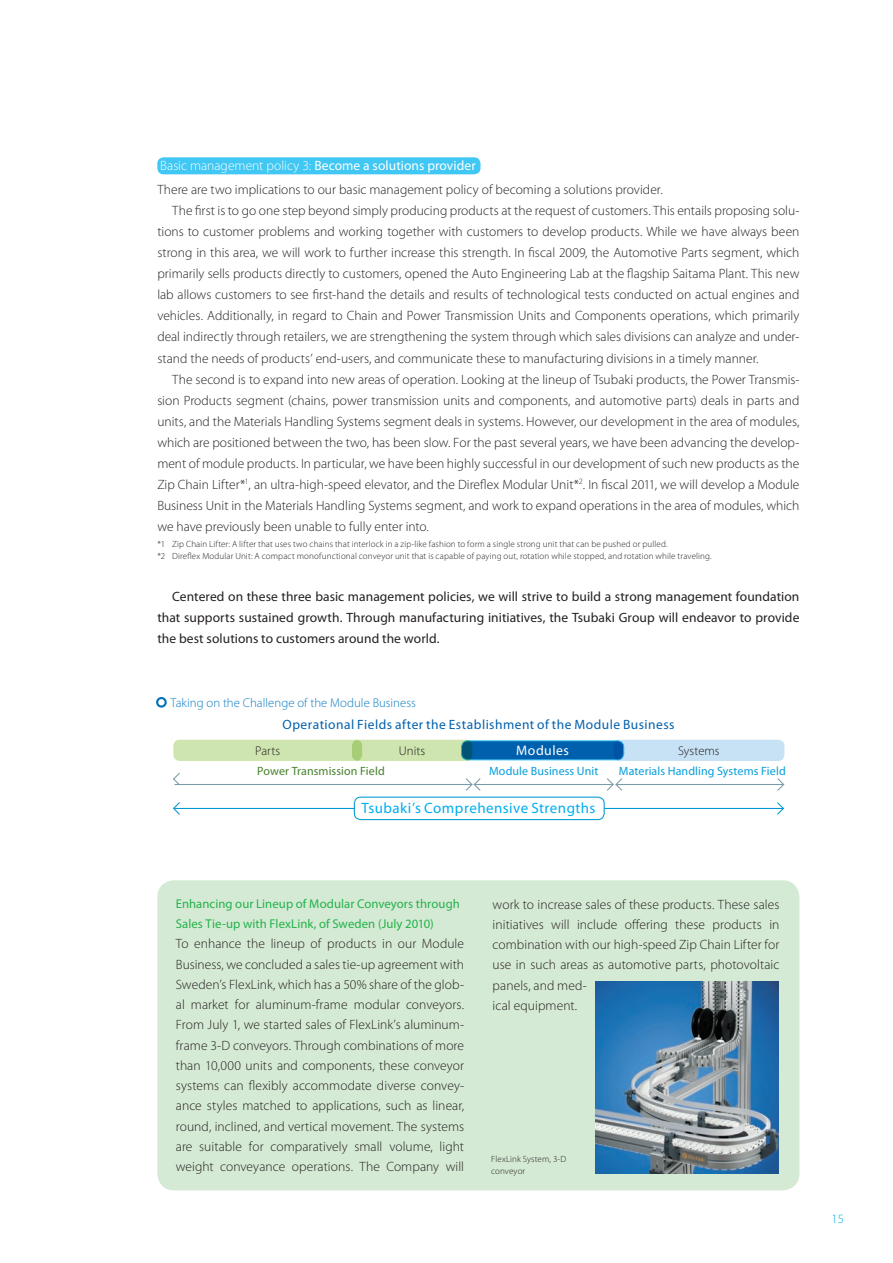
<style>
.page{position:relative;width:893px;height:1263px;background:#fff}
.page>*{position:absolute;margin:0;border:0;box-sizing:border-box;transform-origin:0 0}
.t1{font:15px "Myriad Pro";letter-spacing:.03em;color:#00aeef}
.t2{font:13.8px "Myriad Pro";letter-spacing:.035em;color:#fff}
.本文_社長メッセージ_E{font:300 13.5px/21px "Myriad Pro";color:#231f20;text-align:justify}
.Strategy_Column_Text{font:300 13.5px/20.2px "Myriad Pro";letter-spacing:.005em;color:#231f20;text-align:justify}
.本文_社長メッセージ_E-2{font:13.5px/21px "Myriad Pro";letter-spacing:.005em;color:#231f20;text-align:justify}
.t3{font:13.5px "Myriad Pro";letter-spacing:.035em;color:#0160ae}
.本文1_E{font:13.5px "Myriad Pro";letter-spacing:.01em;color:#fff}
.見出しコラム_E{font:12.75px/20.2px "Myriad Pro";letter-spacing:.005em;color:#23b24b}
.グラフタイトル_E{font:300 12.75px "Myriad Pro";letter-spacing:.005em;color:#0d7ec3}
.t4{font:300 12.75px "Myriad Pro";color:#231f20}
.t5{font:300 12.75px "Myriad Pro";color:#00aeef}
.見出し3_E_8_5_13_5{font:12px "Myriad Pro";letter-spacing:.01em;color:#069edb}
.見出し3_E_8_5_13_5-2{font:12px "Myriad Pro";letter-spacing:.005em;color:#45802a}
.注_E{font:300 9px "Myriad Pro";letter-spacing:.015em;color:#231f20}
.キャプション_E{font:300 9px/11.2px "Myriad Pro";letter-spacing:.015em;color:#231f20}
.s1{font-weight:300}
</style>
<div class="page">
<div style="left:157px;top:157px;width:323px;height:17px;background:#40c7f4;border-radius:6px"></div>
<div style="left:156px;top:697px;width:11px;height:11px;border:2px solid #0072bc;border-radius:50%"></div>
<div style="left:461px;top:741px;width:163px;height:19px;background:#0160ae;border-radius:6px"></div>
<div style="left:461px;top:740px;width:163px;height:20px;border:1px solid #40c7f4;border-radius:6px"></div>
<div style="left:173px;top:740px;width:189px;height:21px;background:#cfe5af;border-radius:6px"></div>
<svg style="left:352px;top:740px;width:120px;height:21px;background:#bcd9a7"></svg>
<div style="left:613px;top:740px;width:171px;height:21px;background:#c7e2f5;border-radius:6px"></div>
<hr style="left:174px;top:784px;width:298px;height:1px;background:#7d9aa9">
<svg style="left:173px;top:772px;width:7px;height:14px"></svg>
<hr style="left:617px;top:784px;width:166px;height:1px;background:#7d9aa9">
<svg style="left:777px;top:778px;width:8px;height:13px"></svg>
<hr style="left:475px;top:784px;width:137px;height:1px;background:#7d9aa9">
<svg style="left:607px;top:778px;width:15px;height:13px"></svg>
<svg style="left:465px;top:778px;width:16px;height:13px"></svg>
<hr style="left:174px;top:808px;width:239px;height:1px;background:#0099d1">
<svg style="left:173px;top:802px;width:8px;height:13px"></svg>
<hr style="left:545px;top:808px;width:238px;height:1px;background:#0099d1">
<svg style="left:776px;top:802px;width:8px;height:13px"></svg>
<div style="left:354px;top:797px;width:250px;height:22px;background:#fff;border-radius:6px"></div>
<div style="left:354px;top:797px;width:251px;height:23px;border:1px solid #0099d1;border-radius:6px"></div>
<div style="left:157px;top:880px;width:642px;height:310px;background:#d5ead4;border-radius:17px"></div>
<img style="left:595px;top:981px;width:184px;height:193px">
<p class="本文1_E" style="left:160px;top:158px;width:317px"><span class="s1">Basic management policy 3:</span> Become a solutions provider</p>
<p class="本文_社長メッセージ_E" style="left:157px;top:179px;width:507px">There are two implications to our basic management policy of becoming a solutions provider.</p>
<p class="本文_社長メッセージ_E" style="left:157px;top:200px;width:644px;text-indent:15px">The first is to go one step beyond simply producing products at the request of customers. This entails proposing solu&shy;tions to customer problems and working together with customers to develop products. While we have always been strong in this area, we will work to further increase this strength. In fiscal 2009, the Automotive Parts segment, which primarily sells products directly to customers, opened the Auto Engineering Lab at the flagship Saitama Plant. This new lab allows customers to see first-hand the details and results of technological tests conducted on actual engines and vehicles. Additionally, in regard to Chain and Power Transmission Units and Components operations, which primarily deal indirectly through retailers, we are strengthening the system through which sales divisions can analyze and under&shy;stand the needs of products’ end-users, and communicate these to manufacturing divisions in a timely manner.</p>
<p class="本文_社長メッセージ_E" style="left:157px;top:368px;width:644px;text-indent:15px">The second is to expand into new areas of operation. Looking at the lineup of Tsubaki products, the Power Transmis&shy;sion Products segment (chains, power transmission units and components, and automotive parts) deals in parts and units, and the Materials Handling Systems segment deals in systems. However, our development in the area of modules, which are positioned between the two, has been slow. For the past several years, we have been advancing the develop&shy;ment of module products. In particular, we have been highly successful in our development of such new products as the Zip Chain Lifter*<sup>1</sup>, an ultra-high-speed elevator, and the Direflex Modular Unit*<sup>2</sup>. In fiscal 2011, we will develop a Module Business Unit in the Materials Handling Systems segment, and work to expand operations in the area of modules, which we have previously been unable to fully enter into.</p>
<p class="注_E" style="left:157px;top:538px;width:512px">*1 Zip Chain Lifter: A lifter that uses two chains that interlock in a zip-like fashion to form a single strong unit that can be pushed or pulled.</p>
<p class="注_E" style="left:157px;top:550px;width:556px">*2 Direflex Modular Unit: A compact monofunctional conveyor unit that is capable of paying out, rotation while stopped, and rotation while traveling.</p>
<p class="本文_社長メッセージ_E-2" style="left:157px;top:585px;width:644px;text-indent:15px">Centered on these three basic management policies, we will strive to build a strong management foundation that supports sustained growth. Through manufacturing initiatives, the Tsubaki Group will endeavor to provide the best solutions to customers around the world.</p>
<p class="グラフタイトル_E" style="left:171px;top:695px;width:247px">Taking on the Challenge of the Module Business</p>
<p class="t4" style="left:255px;top:743px;width:27px">Parts</p>
<p class="t4" style="left:399px;top:743px;width:28px">Units</p>
<p class="t2" style="left:516px;top:742px;width:54px">Modules</p>
<p class="t4" style="left:678px;top:743px;width:43px">Systems</p>
<p class="t3" style="left:282px;top:716px;width:394px">Operational Fields after the Establishment of the Module Business</p>
<p class="見出し3_E_8_5_13_5-2" style="left:257px;top:763px;width:129px">Power Transmission Field</p>
<p class="見出し3_E_8_5_13_5" style="left:489px;top:763px;width:111px">Module Business Unit</p>
<p class="見出し3_E_8_5_13_5" style="left:619px;top:763px;width:168px">Materials Handling Systems Field</p>
<p class="t1" style="left:362px;top:798px;width:235px">Tsubaki’s Comprehensive Strengths</p>
<p class="見出しコラム_E" style="left:176px;top:893px;width:286px">Enhancing our Lineup of Modular Conveyors through<br>Sales Tie-up with FlexLink, of Sweden (July 2010)</p>
<p class="Strategy_Column_Text" style="left:176px;top:934px;width:290px">To enhance the lineup of products in our Module Business, we concluded a sales tie-up agreement with Sweden’s FlexLink, which has a 50% share of the glob&shy;al market for aluminum-frame modular conveyors.<br>From July 1, we started sales of FlexLink’s aluminum&shy;frame 3-D conveyors. Through combinations of more than 10,000 units and components, these conveyor systems can flexibly accommodate diverse convey&shy;ance styles matched to applications, such as linear, round, inclined, and vertical movement. The systems are suitable for comparatively small volume, light weight conveyance operations. The Company will</p>
<p class="Strategy_Column_Text" style="left:493px;top:894px;width:288px;text-align:left">work to increase sales of these products. These sales initiatives will include offering these products in combination with our high-speed Zip Chain Lifter for use in such areas as automotive parts, photovoltaic panels, and med-<br>ical equipment.</p>
<p class="キャプション_E" style="left:491px;top:1154px;width:77px">FlexLink System, 3-D conveyor</p>
<p class="t5" style="left:831px;top:1211px;width:14px">15</p>
</div>
